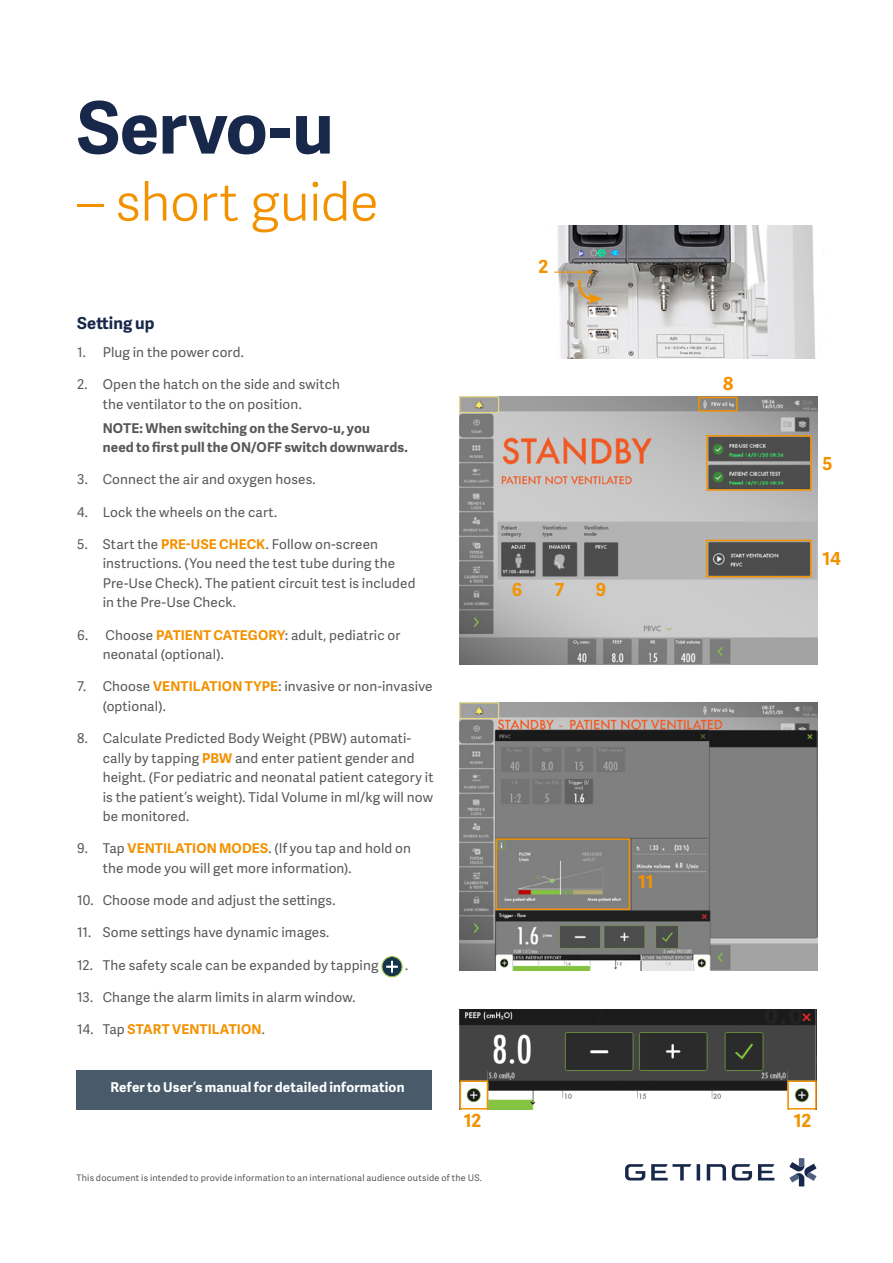
<style>
.page{position:relative;width:893px;height:1263px;background:#fff}
.page>*{position:absolute;margin:0;border:0;box-sizing:border-box;transform-origin:0 0}
.t1{font:700 72px "Adelle Sans";letter-spacing:-.005em;color:#18284a}
.t2{font:300 52.5px "Adelle Sans";letter-spacing:-.015em;color:#f39200}
.t3{font:700 18px "Adelle Sans";letter-spacing:-.025em;color:#f39200}
.t4{font:700 16.5px "Adelle Sans";letter-spacing:.005em;color:#18284a}
.t5{font:13.5px/19.5px "Adelle Sans";letter-spacing:.01em;color:#595857}
.t6{font:700 13.5px/19.5px "Adelle Sans";letter-spacing:.01em;color:#595857}
.t7{font:700 13.5px "Adelle Sans";letter-spacing:.01em;color:#fff}
.t8{font:700 13.5px "Adelle Sans";letter-spacing:.01em;color:#f39200}
.t9{font:9px "Adelle Sans";letter-spacing:.025em;color:#595857}
.s1{font-weight:700;color:#f39200}
.s2{font-weight:400;color:#595857}
</style>
<div class="page">
<img style="left:460px;top:1009px;width:357px;height:100px">
<img style="left:460px;top:397px;width:357px;height:268px">
<div style="left:706px;top:435px;width:106px;height:56px;border:2px solid #f39200"></div>
<div style="left:706px;top:540px;width:105px;height:37px;border:2px solid #f39200"></div>
<div style="left:698px;top:397px;width:40px;height:15px;border:2px solid #f39200"></div>
<img style="left:460px;top:703px;width:357px;height:268px">
<div style="left:495px;top:838px;width:135px;height:72px;border:2px solid #f39200"></div>
<div style="left:787px;top:1080px;width:30px;height:29px;border:2px solid #f39200"></div>
<svg style="left:381px;top:956px;width:22px;height:21px"></svg>
<img style="left:554px;top:225px;width:262px;height:133px">
<div style="left:77px;top:1069px;width:355px;height:40px;background:#495a6b"></div>
<div style="left:460px;top:1080px;width:28px;height:29px;border:2px solid #f39200"></div>
<hr style="left:554px;top:272px;width:37px;height:1px;background:#f39200">
<svg style="left:577px;top:270px;width:26px;height:34px"></svg>
<svg style="left:789px;top:1158px;width:27px;height:28px"></svg>
<svg style="left:758px;top:1164px;width:16px;height:16px"></svg>
<svg style="left:651px;top:1164px;width:40px;height:16px"></svg>
<svg style="left:697px;top:1164px;width:3px;height:16px"></svg>
<svg style="left:625px;top:1164px;width:20px;height:16px"></svg>
<svg style="left:732px;top:1164px;width:20px;height:16px"></svg>
<svg style="left:707px;top:1164px;width:19px;height:16px"></svg>
<h1 class="t1" style="left:77px;top:75px;width:258px">Servo-u</h1>
<h2 class="t2" style="left:77px;top:165px;width:303px">– short guide</h2>
<p class="t4" style="left:77px;top:311px;width:79px">Setting up</p>
<p class="t5" style="left:77px;top:342px;width:168px">1. Plug in the power cord.</p>
<p class="t5" style="left:103px;top:374px;width:239px;text-indent:-26px">2. Open the hatch on the side and switch the ventilator to the on position.</p>
<p class="t6" style="left:103px;top:417px;width:307px">NOTE: When switching on the Servo-u, you<br>need to first pull the ON/OFF switch downwards.</p>
<p class="t5" style="left:77px;top:469px;width:240px">3. Connect the air and oxygen hoses.</p>
<p class="t5" style="left:77px;top:502px;width:201px">4. Lock the wheels on the cart.</p>
<p class="t5" style="left:103px;top:534px;width:314px;text-indent:-26px">5. Start the <span class="s1">PRE-USE CHECK</span>. Follow on-screen instructions. (You need the test tube during the Pre-Use Check). The patient circuit test is included in the Pre-Use Check.</p>
<p class="t5" style="left:103px;top:625px;width:299px;text-indent:-26px">6. Choose <span class="s1">PATIENT CATEGORY</span>: adult, pediatric or neonatal (optional).</p>
<p class="t5" style="left:103px;top:676px;width:331px;text-indent:-26px">7. Choose <span class="s1">VENTILATION TYPE</span>: invasive or non-invasive (optional).</p>
<p class="t5" style="left:103px;top:728px;width:332px;text-indent:-26px">8. Calculate Predicted Body Weight (PBW) automati&shy;cally by tapping <span class="s1">PBW</span> and enter patient gender and height. (For pediatric and neonatal patient category it is the patient’s weight). Tidal Volume in ml/kg will now be monitored.</p>
<p class="t5" style="left:103px;top:838px;width:310px;text-indent:-26px">9. Tap <span class="s1">VENTILATION MODES</span>. (If you tap and hold on the mode you will get more information).</p>
<p class="t5" style="left:77px;top:890px;width:260px">10. Choose mode and adjust the settings.</p>
<p class="t5" style="left:77px;top:922px;width:254px">11. Some settings have dynamic images.</p>
<p class="t5" style="left:77px;top:955px;width:303px">12. The safety scale can be expanded by tapping</p>
<p class="t5" style="left:405px;top:955px;width:5px">.</p>
<p class="t5" style="left:77px;top:987px;width:280px">13. Change the alarm limits in alarm window.</p>
<p class="t8" style="left:77px;top:1019px;width:189px"><span class="s2">14. Tap</span> START VENTILATION<span class="s2">.</span></p>
<p class="t7" style="left:111px;top:1078px;width:295px">Refer to User’s manual for detailed information</p>
<h3 class="t3" style="left:464px;top:1108px;width:19px">12</h3>
<p class="t9" style="left:77px;top:1171px;width:407px">This document is intended to provide information to an international audience outside of the US.</p>
<h3 class="t3" style="left:539px;top:253px;width:11px">2</h3>
<h3 class="t3" style="left:512px;top:576px;width:12px">6</h3>
<h3 class="t3" style="left:555px;top:576px;width:11px">7</h3>
<h3 class="t3" style="left:596px;top:576px;width:12px">9</h3>
<h3 class="t3" style="left:638px;top:869px;width:17px">11</h3>
<h3 class="t3" style="left:723px;top:370px;width:12px">8</h3>
<h3 class="t3" style="left:822px;top:451px;width:12px">5</h3>
<h3 class="t3" style="left:822px;top:545px;width:20px">14</h3>
<h3 class="t3" style="left:794px;top:1108px;width:19px">12</h3>
</div>
